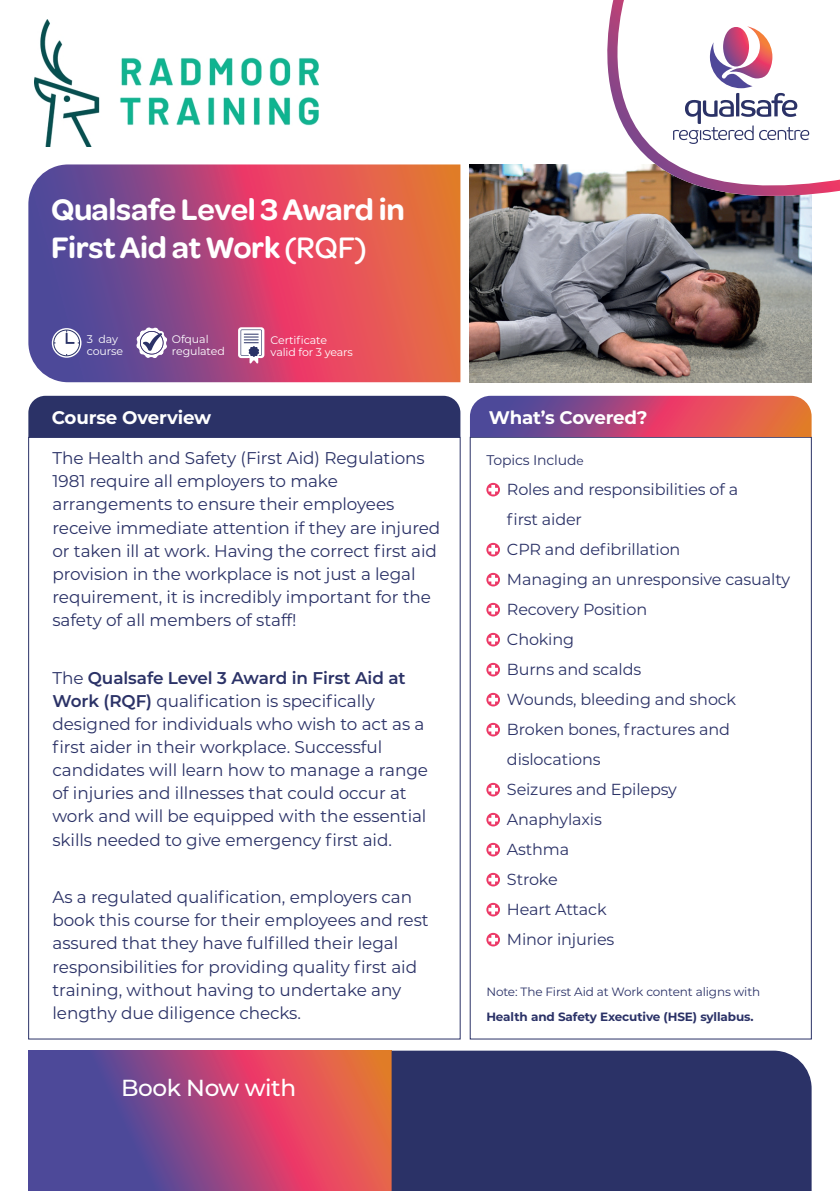
<style>
.page{position:relative;width:840px;height:1191px;background:#fff}
.page>*{position:absolute;margin:0;border:0;box-sizing:border-box;transform-origin:0 0}
.t1{font:600 31.6px/38px "Omnes";letter-spacing:-.01em;color:#fff}
.t2{font:500 23.2px "Montserrat";letter-spacing:-.02em;color:#fff}
.t3{font:700 18.2px "Montserrat";letter-spacing:-.01em;color:#fff}
.t4{font:17px/23.2px "Montserrat";letter-spacing:-.005em;color:#2b3267}
.t5{font:16px/30px "Montserrat";letter-spacing:-.01em;color:#2b3267}
.t6{font:14px "Montserrat";letter-spacing:-.01em;color:#2b3267}
.t7{font:12px "Montserrat";letter-spacing:-.01em;color:#2b3267}
.t8{font:700 12px "Montserrat";letter-spacing:-.01em;color:#2b3267}
.t9{font:11px/12px "Montserrat";letter-spacing:-.01em;color:#fff}
.s1{font-weight:500}
.s2{font-weight:600}
.s3{font-size:12px}
</style>
<div class="page">
<img style="left:469px;top:164px;width:342px;height:218px">
<svg style="left:28px;top:164px;width:432px;height:218px;background:#b25071"></svg>
<div style="left:28px;top:396px;width:432px;height:41px;background:#2b3267"></div>
<svg style="left:469px;top:396px;width:342px;height:41px;background:#b05272"></svg>
<img style="left:530px;top:164px;width:282px;height:80px">
<svg style="left:546px;top:0;width:293px;height:230px"></svg>
<svg style="left:672px;top:26px;width:136px;height:118px"></svg>
<svg style="left:136px;top:327px;width:31px;height:31px"></svg>
<svg style="left:52px;top:328px;width:29px;height:30px"></svg>
<div style="left:53px;top:330px;width:27px;height:26px;border:1px solid #2a3367;border-radius:50%"></div>
<svg style="left:66px;top:330px;width:13px;height:14px"></svg>
<svg style="left:238px;top:327px;width:26px;height:37px"></svg>
<svg style="left:486px;top:483px;width:13px;height:13px"></svg>
<svg style="left:488px;top:485px;width:9px;height:9px"></svg>
<svg style="left:486px;top:543px;width:13px;height:13px"></svg>
<svg style="left:488px;top:545px;width:9px;height:9px"></svg>
<svg style="left:486px;top:573px;width:13px;height:13px"></svg>
<svg style="left:488px;top:575px;width:9px;height:9px"></svg>
<svg style="left:486px;top:603px;width:13px;height:13px"></svg>
<svg style="left:488px;top:605px;width:9px;height:9px"></svg>
<svg style="left:486px;top:633px;width:13px;height:13px"></svg>
<svg style="left:488px;top:635px;width:9px;height:9px"></svg>
<svg style="left:486px;top:663px;width:13px;height:13px"></svg>
<svg style="left:488px;top:665px;width:9px;height:9px"></svg>
<svg style="left:486px;top:693px;width:13px;height:13px"></svg>
<svg style="left:488px;top:695px;width:9px;height:9px"></svg>
<svg style="left:486px;top:723px;width:13px;height:13px"></svg>
<svg style="left:488px;top:725px;width:9px;height:9px"></svg>
<svg style="left:486px;top:783px;width:13px;height:13px"></svg>
<svg style="left:488px;top:785px;width:9px;height:9px"></svg>
<svg style="left:486px;top:813px;width:13px;height:13px"></svg>
<svg style="left:488px;top:815px;width:9px;height:9px"></svg>
<svg style="left:486px;top:843px;width:13px;height:13px"></svg>
<svg style="left:488px;top:845px;width:9px;height:9px"></svg>
<svg style="left:486px;top:873px;width:13px;height:13px"></svg>
<svg style="left:488px;top:875px;width:9px;height:9px"></svg>
<svg style="left:486px;top:903px;width:13px;height:13px"></svg>
<svg style="left:488px;top:905px;width:9px;height:9px"></svg>
<svg style="left:486px;top:933px;width:13px;height:13px"></svg>
<svg style="left:488px;top:935px;width:9px;height:9px"></svg>
<svg style="left:28px;top:1050px;width:363px;height:141px;background:#9f4b78"></svg>
<div style="left:391px;top:1050px;width:420px;height:141px;background:#2b3267"></div>
<img style="left:34px;top:20px;width:284px;height:126px">
<h1 class="t1" style="left:51px;top:188px;width:355px">Qualsafe Level 3 Award in<br>First Aid at Work <span class="s1">(RQF)</span></h1>
<p class="t9" style="left:87px;top:333px;width:38px">3 day course</p>
<p class="t9" style="left:270px;top:333px;width:84px">Certificate valid for 3 years</p>
<p class="t9" style="left:172px;top:333px;width:54px">Ofqual regulated</p>
<p class="t3" style="left:52px;top:404px;width:161px">Course Overview</p>
<p class="t3" style="left:488px;top:404px;width:160px">What’s Covered?</p>
<p class="t4" style="left:52px;top:446px;width:389px">The Health and Safety (First Aid) Regulations 1981 require all employers to make arrangements to ensure their employees receive immediate attention if they are injured or taken ill at work. Having the correct first aid provision in the workplace is not just a legal requirement, it is incredibly important for the safety of all members of staff!</p>
<p class="t4" style="left:52px;top:665px;width:377px">The <span class="s2">Qualsafe Level 3 Award in First Aid at Work (RQF)</span> qualification is specifically designed for individuals who wish to act as a first aider in their workplace. Successful candidates will learn how to manage a range of injuries and illnesses that could occur at work and will be equipped with the essential skills needed to give emergency first aid.</p>
<p class="t4" style="left:52px;top:885px;width:377px">As a regulated qualification, employers can book this course for their employees and rest assured that they have fulfilled their legal responsibilities for providing quality first aid training, without having to undertake any lengthy due diligence checks.</p>
<h2 class="t2" style="left:121px;top:1071px;width:176px">Book Now with</h2>
<p class="t6" style="left:486px;top:451px;width:99px">Topics Includ<span class="s3">e</span></p>
<p class="t5" style="left:506px;top:474px;width:284px">Roles and responsibilities of a<br>first aider<br>CPR and defibrillation<br>Managing an unresponsive casualty<br>Recovery Position<br>Choking<br>Burns and scalds<br>Wounds, bleeding and shock<br>Broken bones, fractures and dislocations<br>Seizures and Epilepsy<br>Anaphylaxis<br>Asthma<br>Stroke<br>Heart Attack<br>Minor injuries</p>
<p class="t7" style="left:486px;top:983px;width:275px">Note: The First Aid at Work content aligns with</p>
<p class="t8" style="left:486px;top:1008px;width:268px">Health and Safety Executive (HSE) syllabus.</p>
</div>
